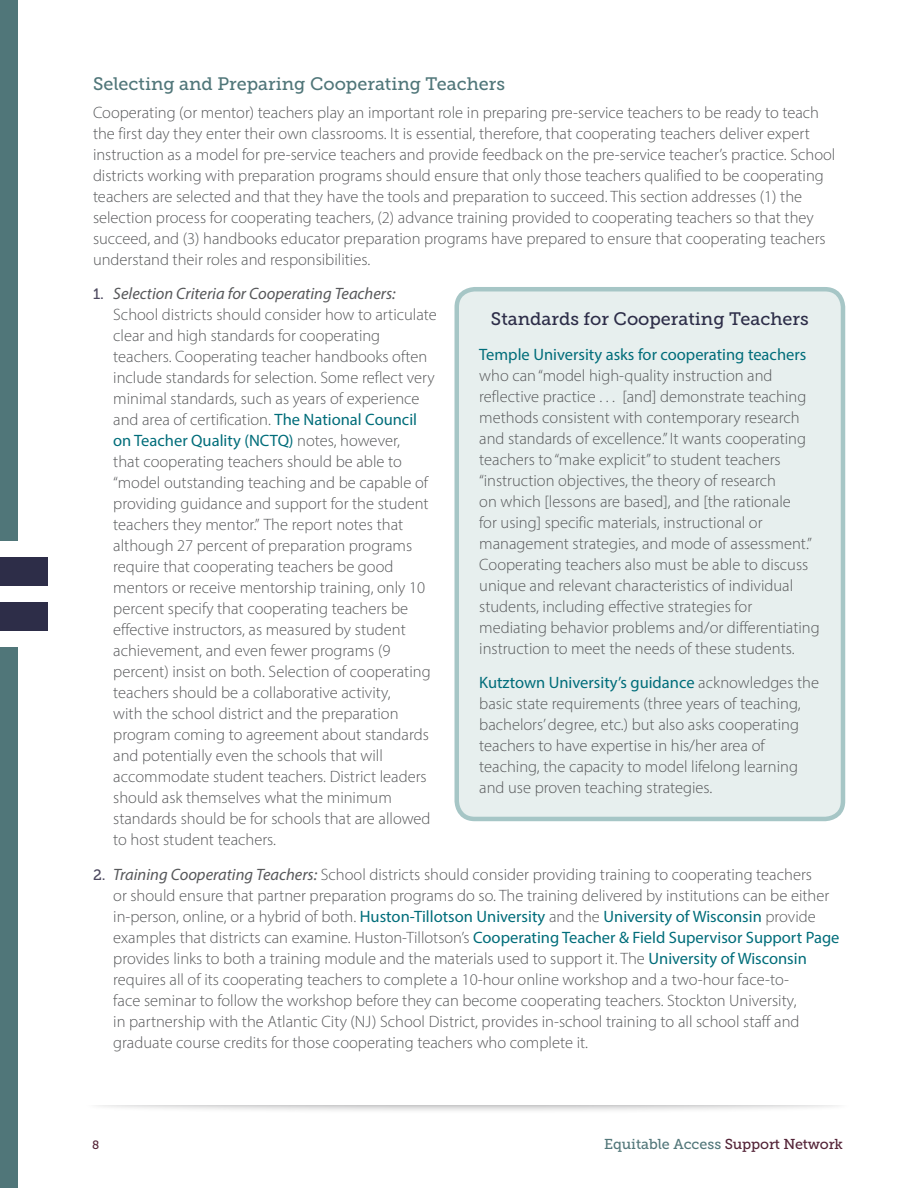
<style>
.page{position:relative;width:918px;height:1188px;background:#fff}
.page>*{position:absolute;margin:0;border:0;box-sizing:border-box;transform-origin:0 0}
.title_level_2{font:18px "Museo Slab 500";color:#507679}
.body_2nd_bullets{font:18px "Museo Slab 500";color:#2d2d48}
.title_level_2-2{font:300 16.5px/21px "Myriad Pro";color:#57585a}
.body_2nd_bullets-2{font:300 16.5px/21px "Myriad Pro";color:#57585a}
.t1{font:14.25px "Museo Slab 500";letter-spacing:-.01em;color:#53777a}
.t2{font:12px "Museo Slab 500";color:#542336}
.s1{font-family:"Museo Slab 500";font-weight:400;font-size:15px;color:#4d495f}
.s2{font-weight:400;font-style:italic}
.s3{font-weight:400;color:#006d7a}
.s4{color:#532337}
</style>
<div class="page">
<div style="left:0;top:0;width:18px;height:541px;background:#507679"></div>
<div style="left:0;top:557px;width:48px;height:29px;background:#2d2d48"></div>
<div style="left:0;top:602px;width:48px;height:29px;background:#2d2d48"></div>
<div style="left:0;top:647px;width:18px;height:541px;background:#507679"></div>
<div style="left:84px;top:1088px;width:767px;height:26px;background:#808083;opacity:.75"></div>
<div style="left:54px;top:1082px;width:827px;height:24px;background:#fff"></div>
<div style="left:457px;top:289px;width:386px;height:530px;background:#e7efee;border-radius:18px"></div>
<div style="left:454px;top:287px;width:391px;height:534px;border:4px solid #a6c6c6;border-radius:18px"></div>
<p class="title_level_2" style="left:93px;top:74px;width:414px">Selecting and Preparing Cooperating Teachers</p>
<p class="title_level_2-2" style="left:93px;top:102px;width:744px">Cooperating (or mentor) teachers play an important role in preparing pre-service teachers to be ready to teach the first day they enter their own classrooms. It is essential, therefore, that cooperating teachers deliver expert instruction as a model for pre-service teachers and provide feedback on the pre-service teacher’s practice. School districts working with preparation programs should ensure that only those teachers qualified to be cooperating teachers are selected and that they have the tools and preparation to succeed. This section addresses (1) the selection process for cooperating teachers, (2) advance training provided to cooperating teachers so that they succeed, and (3) handbooks educator preparation programs have prepared to ensure that cooperating teachers understand their roles and responsibilities.</p>
<p class="title_level_2-2" style="left:113px;top:283px;width:325px;text-indent:-20px"><span class="s1">1.</span> <span class="s2">Selection Criteria for Cooperating Teachers:<br></span>School districts should consider how to articulate clear and high standards for cooperating teachers. Cooperating teacher handbooks often include standards for selection. Some reflect very minimal standards, such as years of experience and area of certification. <span class="s3">The National Council on Teacher Quality (NCTQ)</span> notes, however,<br>that cooperating teachers should be able to “model outstanding teaching and be capable of providing guidance and support for the student teachers they mentor.” The report notes that although 27 percent of preparation programs require that cooperating teachers be good mentors or receive mentorship training, only 10 percent specify that cooperating teachers be effective instructors, as measured by student achievement, and even fewer programs (9 percent) insist on both. Selection of cooperating teachers should be a collaborative activity,<br>with the school district and the preparation program coming to agreement about standards and potentially even the schools that will accommodate student teachers. District leaders should ask themselves what the minimum standards should be for schools that are allowed to host student teachers.</p>
<p class="title_level_2-2" style="left:113px;top:864px;width:728px;text-indent:-20px"><span class="s1">2.</span> <span class="s2">Training Cooperating Teachers:</span> School districts should consider providing training to cooperating teachers<br>or should ensure that partner preparation programs do so. The training delivered by institutions can be either in-person, online, or a hybrid of both. <span class="s3">Huston-Tillotson University</span> and the <span class="s3">University of Wisconsin</span> provide examples that districts can examine. Huston-Tillotson’s <span class="s3">Cooperating Teacher &amp; Field Supervisor Support Page </span>provides links to both a training module and the materials used to support it. The <span class="s3">University of Wisconsin </span>requires all of its cooperating teachers to complete a 10-hour online workshop and a two-hour face-to-<br>face seminar to follow the workshop before they can become cooperating teachers. Stockton University,<br>in partnership with the Atlantic City (NJ) School District, provides in-school training to all school staff and graduate course credits for those cooperating teachers who complete it.</p>
<p class="body_2nd_bullets" style="left:491px;top:309px;width:319px">Standards for Cooperating Teachers</p>
<p class="body_2nd_bullets-2" style="left:479px;top:344px;width:342px"><span class="s3">Temple University asks for cooperating teachers </span>who can “model high-quality instruction and reflective practice . . . [and] demonstrate teaching methods consistent with contemporary research and standards of excellence.” It wants cooperating teachers to “make explicit” to student teachers “instruction objectives, the theory of research<br>on which [lessons are based], and [the rationale<br>for using] specific materials, instructional or management strategies, and mode of assessment.” Cooperating teachers also must be able to discuss unique and relevant characteristics of individual students, including effective strategies for mediating behavior problems and/or differentiating instruction to meet the needs of these students.</p>
<p class="body_2nd_bullets-2" style="left:479px;top:672px;width:341px"><span class="s3">Kutztown University’s guidance</span> acknowledges the basic state requirements (three years of teaching, bachelors’ degree, etc.) but also asks cooperating teachers to have expertise in his/her area of teaching, the capacity to model lifelong learning and use proven teaching strategies.</p>
<p class="t2" style="left:92px;top:1138px;width:9px">8</p>
<p class="t1" style="left:604px;top:1136px;width:241px">Equitable Access <span class="s4">Support Network</span></p>
</div>
